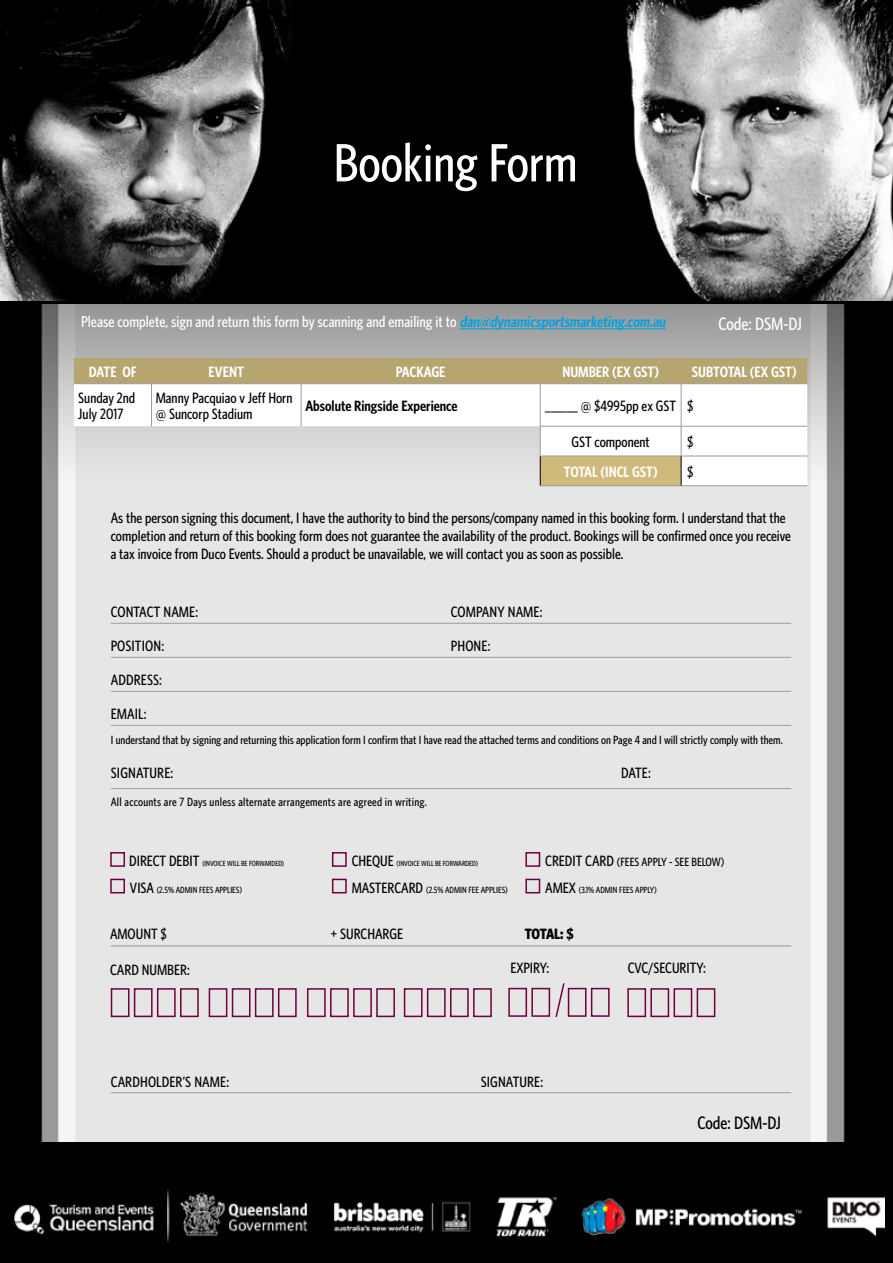
<style>
.page{position:relative;width:893px;height:1263px;background:#fff}
.page>*{position:absolute;margin:0;border:0;box-sizing:border-box;transform-origin:0 0}
.t1{font:500 54px "Whitney Condensed";color:#fff}
.t2{font:500 18px "Whitney Condensed";color:#000}
.t3{font:500 18px "Whitney Condensed";color:#fff}
.t4{font:500 15.75px "Whitney Condensed";color:#fff}
.t5{font:500 15px/16.5px "Whitney Condensed";color:#000}
.t6{font:600 15px "Whitney Condensed";color:#fff}
.t7{font:600 15px "Whitney Condensed";color:#000}
.t8{font:700 15px "Whitney Condensed";letter-spacing:-.02em;color:#000}
.t9{font:500 12px "Whitney Condensed";color:#000}
.t10{font:500 12px "Whitney Condensed";letter-spacing:.02em;color:#000}
.t11{font:500 9px "Whitney Condensed";color:#000}
.t12{font:500 7.5px "Whitney Condensed";color:#000}
.s1{font-weight:600;color:#00a2e2}
.s2{font-size:15px}
</style>
<div class="page">
<div style="left:0;top:301px;width:893px;height:962px;background:#000"></div>
<img style="left:22px;top:304px;width:849px;height:838px">
<div style="left:74px;top:358px;width:733px;height:25px;background:#b6a56e"></div>
<svg style="left:74px;top:384px;width:733px;height:102px"></svg>
<div style="left:540px;top:456px;width:141px;height:30px;background:#cfba7c"></div>
<hr style="left:74px;top:383px;width:77px;height:1px;background:#9c9c9d">
<hr style="left:151px;top:383px;width:150px;height:1px;background:#9c9c9d">
<hr style="left:151px;top:384px;width:1px;height:42px;background:#9c9c9d">
<hr style="left:301px;top:383px;width:239px;height:1px;background:#9c9c9d">
<hr style="left:301px;top:384px;width:1px;height:42px;background:#9c9c9d">
<hr style="left:540px;top:383px;width:141px;height:1px;background:#9c9c9d">
<hr style="left:540px;top:384px;width:1px;height:42px;background:#9c9c9d">
<hr style="left:681px;top:383px;width:126px;height:1px;background:#9c9c9d">
<hr style="left:681px;top:384px;width:1px;height:42px;background:#9c9c9d">
<hr style="left:540px;top:426px;width:141px;height:1px;background:#9c9c9d">
<hr style="left:540px;top:426px;width:1px;height:30px;background:#9c9c9d">
<hr style="left:681px;top:426px;width:126px;height:1px;background:#9c9c9d">
<hr style="left:540px;top:456px;width:141px;height:1px;background:#9c9c9d">
<hr style="left:681px;top:456px;width:126px;height:1px;background:#9c9c9d">
<hr style="left:540px;top:485px;width:141px;height:1px;background:#9c9c9d">
<hr style="left:681px;top:485px;width:126px;height:1px;background:#9c9c9d">
<svg style="left:540px;top:456px;width:1px;height:29px"></svg>
<svg style="left:681px;top:456px;width:1px;height:29px"></svg>
<hr style="left:681px;top:426px;width:1px;height:30px;background:#959696">
<svg style="left:302px;top:390px;width:158px;height:27px"></svg>
<hr style="left:111px;top:623px;width:340px;height:1px;background:#9c9c9d">
<hr style="left:451px;top:623px;width:170px;height:1px;background:#9c9c9d">
<hr style="left:621px;top:623px;width:170px;height:1px;background:#9c9c9d">
<hr style="left:111px;top:657px;width:340px;height:1px;background:#9c9c9d">
<hr style="left:451px;top:657px;width:170px;height:1px;background:#9c9c9d">
<hr style="left:621px;top:657px;width:170px;height:1px;background:#9c9c9d">
<hr style="left:111px;top:691px;width:340px;height:1px;background:#9c9c9d">
<hr style="left:451px;top:691px;width:170px;height:1px;background:#9c9c9d">
<hr style="left:621px;top:691px;width:170px;height:1px;background:#9c9c9d">
<hr style="left:111px;top:725px;width:340px;height:1px;background:#9c9c9d">
<hr style="left:451px;top:725px;width:170px;height:1px;background:#9c9c9d">
<hr style="left:621px;top:725px;width:170px;height:1px;background:#9c9c9d">
<hr style="left:111px;top:788px;width:340px;height:1px;background:#9c9c9d">
<hr style="left:451px;top:788px;width:170px;height:1px;background:#9c9c9d">
<hr style="left:621px;top:788px;width:170px;height:1px;background:#9c9c9d">
<div style="left:110px;top:852px;width:15px;height:15px;border:2px solid #6f003e"></div>
<div style="left:332px;top:852px;width:15px;height:15px;border:2px solid #6f003e"></div>
<div style="left:525px;top:852px;width:15px;height:15px;border:2px solid #6f003e"></div>
<div style="left:110px;top:879px;width:15px;height:14px;border:2px solid #6f003e"></div>
<div style="left:111px;top:988px;width:18px;height:29px;border:2px solid #6f003e"></div>
<div style="left:134px;top:988px;width:19px;height:29px;border:2px solid #6f003e"></div>
<div style="left:157px;top:988px;width:19px;height:29px;border:2px solid #6f003e"></div>
<div style="left:180px;top:988px;width:19px;height:29px;border:2px solid #6f003e"></div>
<div style="left:209px;top:988px;width:18px;height:29px;border:2px solid #6f003e"></div>
<div style="left:232px;top:988px;width:18px;height:29px;border:2px solid #6f003e"></div>
<div style="left:255px;top:988px;width:19px;height:29px;border:2px solid #6f003e"></div>
<div style="left:278px;top:988px;width:19px;height:29px;border:2px solid #6f003e"></div>
<div style="left:307px;top:988px;width:19px;height:29px;border:2px solid #6f003e"></div>
<div style="left:330px;top:988px;width:19px;height:29px;border:2px solid #6f003e"></div>
<div style="left:353px;top:988px;width:19px;height:29px;border:2px solid #6f003e"></div>
<div style="left:376px;top:988px;width:19px;height:29px;border:2px solid #6f003e"></div>
<div style="left:404px;top:988px;width:19px;height:29px;border:2px solid #6f003e"></div>
<div style="left:427px;top:988px;width:19px;height:29px;border:2px solid #6f003e"></div>
<div style="left:450px;top:988px;width:19px;height:29px;border:2px solid #6f003e"></div>
<div style="left:473px;top:988px;width:19px;height:29px;border:2px solid #6f003e"></div>
<div style="left:627px;top:988px;width:19px;height:29px;border:2px solid #6f003e"></div>
<div style="left:650px;top:988px;width:19px;height:29px;border:2px solid #6f003e"></div>
<div style="left:674px;top:988px;width:18px;height:29px;border:2px solid #6f003e"></div>
<div style="left:697px;top:988px;width:18px;height:29px;border:2px solid #6f003e"></div>
<div style="left:332px;top:879px;width:15px;height:14px;border:2px solid #6f003e"></div>
<div style="left:525px;top:879px;width:15px;height:14px;border:2px solid #6f003e"></div>
<div style="left:508px;top:988px;width:19px;height:29px;border:2px solid #6f003e"></div>
<div style="left:531px;top:988px;width:19px;height:29px;border:2px solid #6f003e"></div>
<div style="left:568px;top:988px;width:18px;height:29px;border:2px solid #6f003e"></div>
<div style="left:591px;top:988px;width:19px;height:29px;border:2px solid #6f003e"></div>
<svg style="left:554px;top:981px;width:12px;height:38px"></svg>
<hr style="left:111px;top:1092px;width:370px;height:1px;background:#9c9c9d">
<hr style="left:481px;top:1092px;width:310px;height:1px;background:#9c9c9d">
<hr style="left:111px;top:945px;width:680px;height:1px;background:#b1b0b2">
<hr style="left:460px;top:328px;width:206px;height:1px;background:#00a2e2">
<img style="left:0;top:0;width:893px;height:301px">
<img style="left:15px;top:1189px;width:869px;height:53px">
<h1 class="t1" style="left:333px;top:132px;width:245px">Booking Form</h1>
<p class="t4" style="left:81px;top:312px;width:588px">Please complete, sign and return this form by scanning and emailing it to <span class="s1">dan@dynamicsportsmarketing.com.au</span></p>
<p class="t3" style="left:718px;top:313px;width:85px">Code: DSM-DJ</p>
<p class="t6" style="left:89px;top:363px;width:49px">DATE OF</p>
<p class="t6" style="left:209px;top:363px;width:37px">EVENT</p>
<p class="t6" style="left:396px;top:363px;width:51px">PACKAGE</p>
<p class="t6" style="left:562px;top:363px;width:98px">NUMBER (EX GST)</p>
<p class="t6" style="left:692px;top:363px;width:106px">SUBTOTAL (EX GST)</p>
<p class="t5" style="left:78px;top:389px;width:58px">Sunday 2nd<br>July 2017</p>
<p class="t5" style="left:156px;top:389px;width:138px">Manny Pacquiao v Jeff Horn @ Suncorp Stadium</p>
<p class="t7" style="left:305px;top:397px;width:154px">Absolute Ringside Experience</p>
<p class="t5" style="left:545px;top:397px;width:150px">______ @ $4995pp ex GST $</p>
<p class="t5" style="left:571px;top:433px;width:80px">GST component</p>
<p class="t5" style="left:687px;top:433px;width:8px">$</p>
<p class="t6" style="left:564px;top:463px;width:95px">TOTAL (INCL GST)</p>
<p class="t5" style="left:687px;top:463px;width:8px">$</p>
<p class="t5" style="left:111px;top:509px;width:682px;line-height:18px">As the person signing this document, I have the authority to bind the persons/company named in this booking form. I understand that the completion and return of this booking form does not guarantee the availability of the product. Bookings will be confirmed once you receive a tax invoice from Duco Events. Should a product be unavailable, we will contact you as soon as possible.</p>
<p class="t5" style="left:111px;top:604px;width:89px">CONTACT NAME:</p>
<p class="t5" style="left:451px;top:604px;width:93px">COMPANY NAME:</p>
<p class="t5" style="left:111px;top:638px;width:55px">POSITION:</p>
<p class="t5" style="left:451px;top:638px;width:41px">PHONE:</p>
<p class="t5" style="left:111px;top:672px;width:53px">ADDRESS:</p>
<p class="t5" style="left:111px;top:706px;width:37px">EMAIL:</p>
<p class="t9" style="left:111px;top:733px;width:673px">I understand that by signing and returning this application form I confirm that I have read the attached terms and conditions on Page 4 and I will strictly comply with them.</p>
<p class="t5" style="left:111px;top:764px;width:64px">SIGNATURE:</p>
<p class="t5" style="left:621px;top:764px;width:31px">DATE:</p>
<p class="t10" style="left:111px;top:795px;width:318px">All accounts are 7 Days unless alternate arrangements are agreed in writing.</p>
<p class="t12" style="left:129px;top:859px;width:156px"><span class="s2">DIRECT DEBIT</span> (INVOICE WILL BE FORWARDED)</p>
<p class="t12" style="left:352px;top:859px;width:128px"><span class="s2">CHEQUE</span> (INVOICE WILL BE FORWARDED)</p>
<p class="t9" style="left:545px;top:855px;width:181px"><span class="s2">CREDIT CARD</span> (FEES APPLY - SEE BELOW)</p>
<p class="t11" style="left:130px;top:885px;width:114px"><span class="s2">VISA</span> (2.5% ADMIN FEES APPLIES)</p>
<p class="t5" style="left:110px;top:925px;width:58px">AMOUNT $</p>
<p class="t5" style="left:330px;top:925px;width:74px">+ SURCHARGE</p>
<p class="t8" style="left:525px;top:925px;width:51px">TOTAL: $</p>
<p class="t5" style="left:110px;top:961px;width:81px">CARD NUMBER:</p>
<p class="t11" style="left:352px;top:885px;width:158px"><span class="s2">MASTERCARD</span> (2.5% ADMIN FEE APPLIES)</p>
<p class="t11" style="left:545px;top:885px;width:113px"><span class="s2">AMEX</span> (3.1% ADMIN FEES APPLY)</p>
<p class="t5" style="left:510px;top:959px;width:40px">EXPIRY:</p>
<p class="t5" style="left:628px;top:959px;width:80px">CVC/SECURITY:</p>
<p class="t5" style="left:111px;top:1073px;width:120px">CARDHOLDER’S NAME:</p>
<p class="t5" style="left:481px;top:1073px;width:64px">SIGNATURE:</p>
<p class="t2" style="left:697px;top:1112px;width:85px">Code: DSM-DJ</p>
</div>
